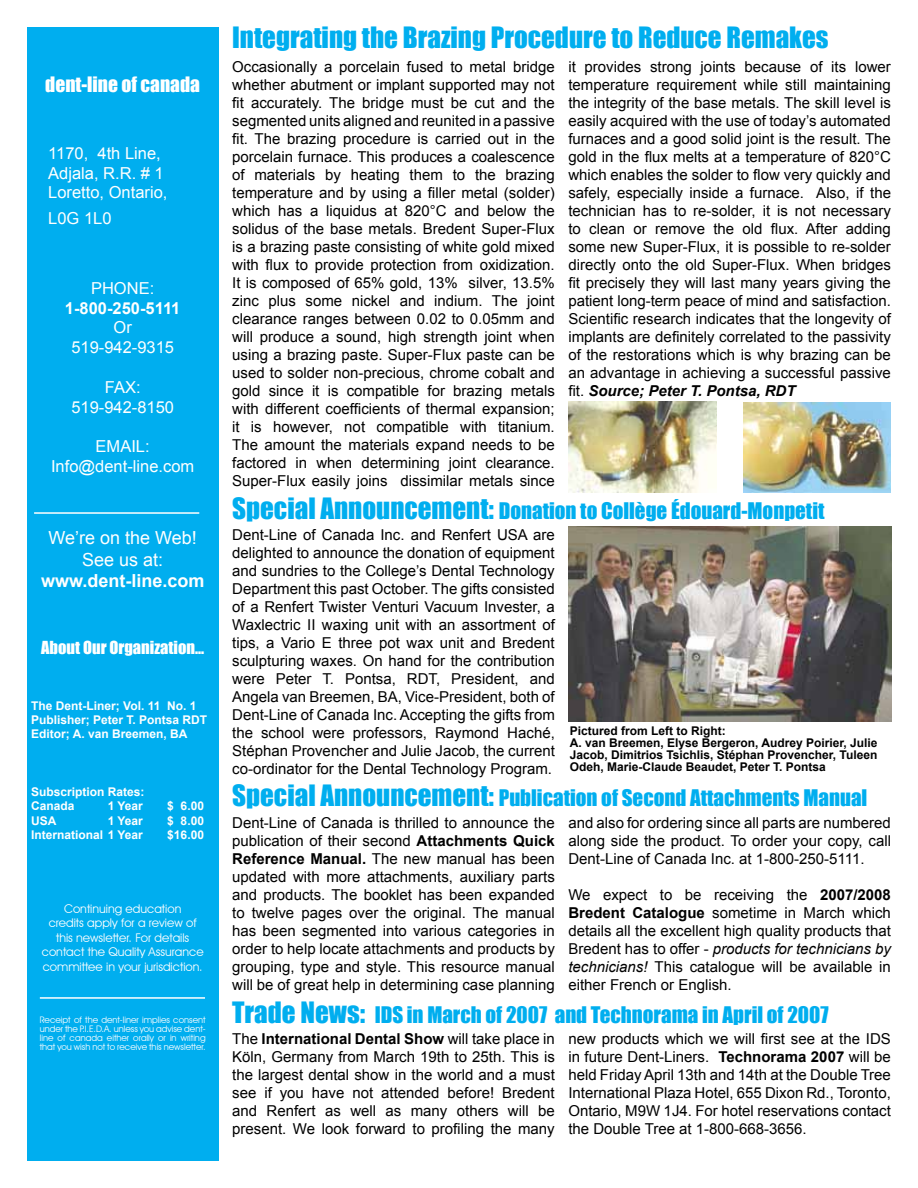
<style>
.page{position:relative;width:918px;height:1188px;background:#fff}
.page>*{position:absolute;margin:0;border:0;box-sizing:border-box;transform-origin:0 0}
.t1{font:27px "Impact";color:#00aeef}
.t2{font:21px "Impact";color:#00aeef}
.t3{font:19.5px "Impact";color:#fff}
.t4{font:18px/21.6px "Arial";color:#fff;text-align:center}
.t5{font:700 18px "Arial";color:#fff}
.t6{font:16.5px/19.8px "Arial";color:#fff;text-align:center}
.t7{font:16.5px "Impact";color:#fff}
.t8{font:700 16.5px "Arial";color:#fff}
.t9{font:15px/18px "Arial";color:#000;text-align:justify}
.t10{font:700 12px/12px "Arial";color:#000}
.t11{font:700 12px/14.4px "Arial";color:#fff}
.t12{font:12px/14.4px "Avant Garde IT Cby BT";color:#fff;text-align:center}
.t13{font:9px/9px "Avant Garde IT Cby BT";color:#fff;text-align:justify}
.s1{font-weight:700;font-style:italic}
.s2{font-size:27px}
.s3{font-weight:700}
.s4{font-style:italic}
</style>
<div class="page">
<div style="left:27px;top:27px;width:191px;height:1134px;background:#00aeef"></div>
<hr style="left:34px;top:512px;width:165px;height:2px;background:#fff">
<hr style="left:40px;top:997px;width:165px;height:2px;background:#fff">
<img style="left:569px;top:526px;width:322px;height:195px">
<img style="left:569px;top:402px;width:147px;height:91px">
<img style="left:743px;top:402px;width:148px;height:91px">
<h3 class="t3" style="left:45px;top:69px;width:156px">dent-line of canada</h3>
<p class="t6" style="left:48px;top:143px;width:121px;text-align:left">1170, 4th Line,<br>Adjala, R.R. # 1<br>Loretto, Ontario,</p>
<p class="t6" style="left:48px;top:208px;width:65px">L0G 1L0</p>
<p class="t6" style="left:91px;top:278px;width:65px">PHONE:</p>
<p class="t8" style="left:65px;top:297px;width:117px">1-800-250-5111</p>
<p class="t6" style="left:71px;top:318px;width:104px">Or<br>519-942-9315</p>
<p class="t6" style="left:71px;top:377px;width:104px">FAX:<br>519-942-8150</p>
<p class="t6" style="left:51px;top:437px;width:145px">EMAIL:<br>Info@dent-line.com</p>
<p class="t4" style="left:49px;top:527px;width:150px">We’re on the Web!<br>See us at:</p>
<p class="t5" style="left:41px;top:569px;width:165px">www.dent-line.com</p>
<p class="t7" style="left:41px;top:635px;width:165px">About Our Organization...</p>
<p class="t11" style="left:31px;top:699px;width:178px">The Dent-Liner; Vol. 11 No. 1<br>Publisher; Peter T. Pontsa RDT<br>Editor; A. van Breemen, BA</p>
<p class="t11" style="left:31px;top:785px;width:115px">Subscription Rates:<br>Canada</p>
<p class="t11" style="left:108px;top:799px;width:37px">1 Year</p>
<p class="t11" style="left:167px;top:799px;width:38px">$ 6.00</p>
<p class="t11" style="left:31px;top:814px;width:27px">USA</p>
<p class="t11" style="left:108px;top:814px;width:37px">1 Year</p>
<p class="t11" style="left:167px;top:814px;width:38px">$ 8.00</p>
<p class="t11" style="left:31px;top:828px;width:113px">International 1 Year</p>
<p class="t11" style="left:167px;top:828px;width:38px">$16.00</p>
<p class="t12" style="left:42px;top:901px;width:163px">Continuing education<br>credits apply for a review of this newsletter. For details contact the Quality Assurance committee in your jurisdiction.</p>
<p class="t13" style="left:40px;top:1015px;width:167px">Receipt of the dent-liner implies consent under the P.I.E.D.A. unless you advise dent&shy;line of canada either orally or in writing that you wish not to receive this newsletter.</p>
<h1 class="t1" style="left:232px;top:17px;width:598px">Integrating the Brazing Procedure to Reduce Remakes</h1>
<p class="t9" style="left:232px;top:58px;width:324px">Occasionally a porcelain fused to metal bridge whether abutment or implant supported may not fit accurately. The bridge must be cut and the segmented units aligned and reunited in a passive fit. The brazing procedure is carried out in the porcelain furnace. This produces a coalescence of materials by heating them to the brazing temperature and by using a filler metal (solder) which has a liquidus at 820°C and below the solidus of the base metals. Bredent Super-Flux is a brazing paste consisting of white gold mixed with flux to provide protection from oxidization.<br>It is composed of 65% gold, 13% silver, 13.5% zinc plus some nickel and indium. The joint clearance ranges between 0.02 to 0.05mm and will produce a sound, high strength joint when using a brazing paste. Super-Flux paste can be used to solder non-precious, chrome cobalt and gold since it is compatible for brazing metals with different coefficients of thermal expansion; it is however, not compatible with titanium.<br>The amount the materials expand needs to be factored in when determining joint clearance.<br>Super-Flux easily joins dissimilar metals since</p>
<p class="t9" style="left:568px;top:58px;width:324px">it provides strong joints because of its lower temperature requirement while still maintaining the integrity of the base metals. The skill level is easily acquired with the use of today’s automated furnaces and a good solid joint is the result. The gold in the flux melts at a temperature of 820°C which enables the solder to flow very quickly and safely, especially inside a furnace. Also, if the technician has to re-solder, it is not necessary to clean or remove the old flux. After adding some new Super-Flux, it is possible to re-solder directly onto the old Super-Flux. When bridges fit precisely they will last many years giving the patient long-term peace of mind and satisfaction.<br>Scientific research indicates that the longevity of implants are definitely correlated to the passivity of the restorations which is why brazing can be an advantage in achieving a successful passive fit. <span class="s1">Source; Peter T. Pontsa, RDT</span></p>
<h2 class="t2" style="left:232px;top:494px;width:594px"><span class="s2">Special Announcement:</span> Donation to Collège Édouard-Monpetit</h2>
<p class="t9" style="left:232px;top:526px;width:324px">Dent-Line of Canada Inc. and Renfert USA are delighted to announce the donation of equipment and sundries to the College’s Dental Technology Department this past October. The gifts consisted of a Renfert Twister Venturi Vacuum Invester, a Waxlectric II waxing unit with an assortment of tips, a Vario E three pot wax unit and Bredent sculpturing waxes. On hand for the contribution were Peter T. Pontsa, RDT, President, and Angela van Breemen, BA, Vice-President, both of Dent-Line of Canada Inc. Accepting the gifts from the school were professors, Raymond Haché, Stéphan Provencher and Julie Jacob, the current co-ordinator for the Dental Technology Program.</p>
<p class="t10" style="left:570px;top:725px;width:309px">Pictured from Left to Right:<br>A. van Breemen, Elyse Bergeron, Audrey Poirier, Julie Jacob, Dimitrios Tsichlis, Stéphan Provencher, Tuleen Odeh, Marie-Claude Beaudet, Peter T. Pontsa</p>
<h2 class="t2" style="left:232px;top:781px;width:637px"><span class="s2">Special Announcement:</span> Publication of Second Attachments Manual</h2>
<p class="t9" style="left:232px;top:814px;width:324px">Dent-Line of Canada is thrilled to announce the publication of their second <span class="s3">Attachments Quick Reference Manual.</span> The new manual has been updated with more attachments, auxiliary parts and products. The booklet has been expanded to twelve pages over the original. The manual has been segmented into various categories in order to help locate attachments and products by grouping, type and style. This resource manual will be of great help in determining case planning</p>
<p class="t9" style="left:568px;top:814px;width:324px">and also for ordering since all parts are numbered along side the product. To order your copy, call Dent-Line of Canada Inc. at 1-800-250-5111.</p>
<p class="t9" style="left:568px;top:886px;width:324px">We expect to be receiving the <span class="s3">2007/2008<br>Bredent Catalogue</span> sometime in March which details all the excellent high quality products that Bredent has to offer - <span class="s4">products for technicians by technicians!</span> This catalogue will be available in either French or English.</p>
<h2 class="t2" style="left:232px;top:999px;width:598px"><span class="s2">Trade News:</span> IDS in March of 2007 and Technorama in April of 2007</h2>
<p class="t9" style="left:232px;top:1030px;width:324px">The <span class="s3">International Dental Show</span> will take place in Köln, Germany from March 19th to 25th. This is the largest dental show in the world and a must see if you have not attended before! Bredent and Renfert as well as many others will be present. We look forward to profiling the many</p>
<p class="t9" style="left:568px;top:1030px;width:324px">new products which we will first see at the IDS in future Dent-Liners. <span class="s3">Technorama 2007</span> will be held Friday April 13th and 14th at the Double Tree International Plaza Hotel, 655 Dixon Rd., Toronto, Ontario, M9W 1J4. For hotel reservations contact the Double Tree at 1-800-668-3656.</p>
</div>
